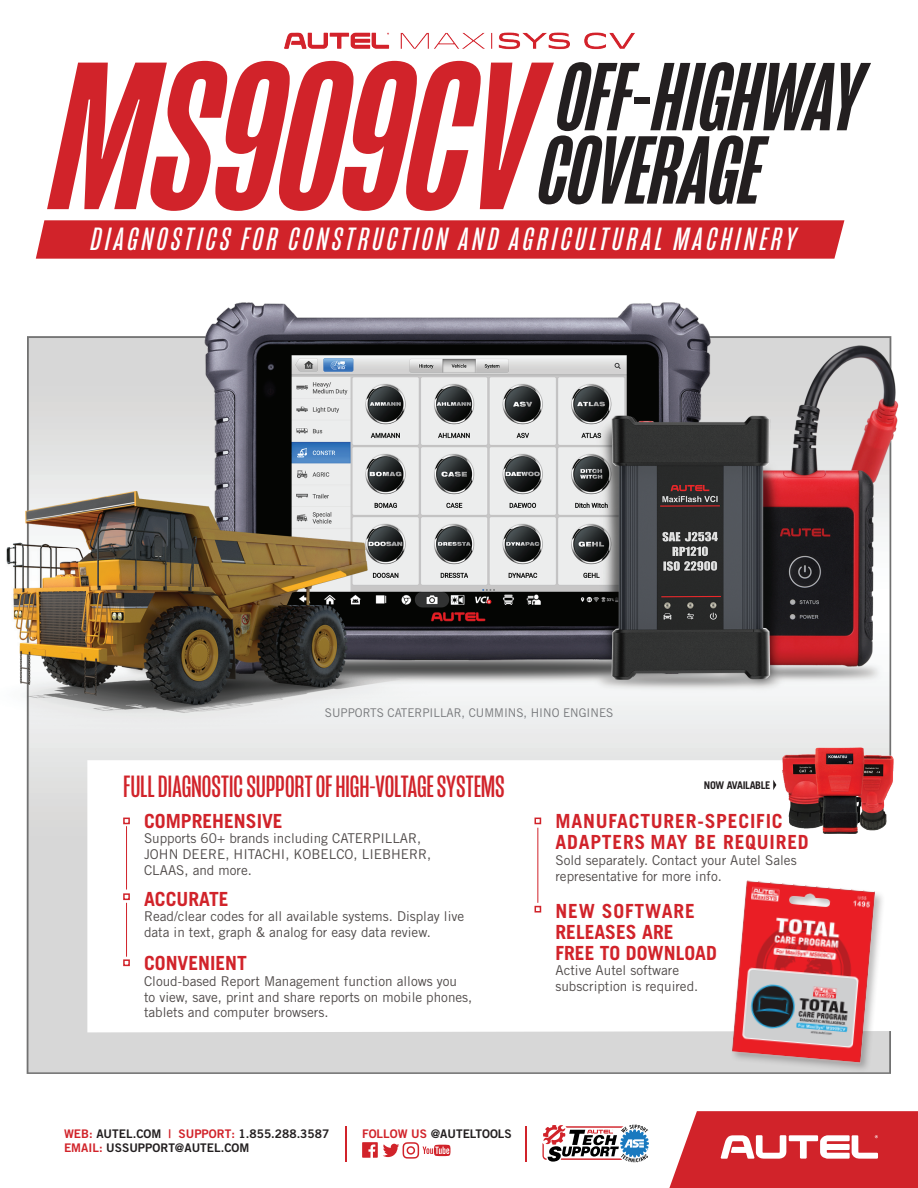
<style>
.page{position:relative;width:918px;height:1188px;background:#fff}
.page>*{position:absolute;margin:0;border:0;box-sizing:border-box;transform-origin:0 0}
.t1{font:italic 500 99.15px/73.3px "Mongoose";letter-spacing:-.005em;color:#231f20}
.t2{font:italic 33px "Mongoose";letter-spacing:.12em;color:#fff}
.t3{font:31.5px "Mongoose";letter-spacing:-.005em;color:#d1232a}
.t4{font:700 19.5px/21px "Trade Gothic LT Std";color:#d1232a}
.t5{font:700 19.5px/21px "Trade Gothic LT Std";letter-spacing:.04em;color:#d1232a}
.t6{font:13.5px/15.8px "Trade Gothic LT Std";color:#504b4a}
.t7{font:12px "Trade Gothic LT Std";color:#76787b}
.t8{font:11.85px/13.8px "Trade Gothic LT Std Bd 2";color:#231f20}
.t9{font:700 10.65px "Trade Gothic LT Std";letter-spacing:-.03em;color:#231f20}
.s1{font-size:215.55px;color:#d1232a}
.s2{color:#d1232a}
</style>
<div class="page">
<div style="left:36px;top:220px;width:808px;height:39px;background:#d1232a"></div>
<img style="left:6px;top:302px;width:893px;height:772px">
<img style="left:6px;top:549px;width:69px;height:97px">
<svg style="left:535px;top:818px;width:6px;height:6px"></svg>
<hr style="left:537px;top:828px;width:1px;height:75px;background:#d1232a">
<div style="left:535px;top:906px;width:6px;height:7px;border:2px solid #d1232a"></div>
<div style="left:730px;top:879px;width:156px;height:194px;background:#231f20;opacity:.3"></div>
<img style="left:710px;top:879px;width:187px;height:187px">
<div style="left:123px;top:818px;width:7px;height:6px;border:2px solid #d1232a"></div>
<div style="left:123px;top:893px;width:7px;height:7px;border:2px solid #d1232a"></div>
<div style="left:123px;top:959px;width:7px;height:7px;border:2px solid #d1232a"></div>
<hr style="left:126px;top:826px;width:1px;height:64px;background:#d1232a">
<hr style="left:126px;top:903px;width:1px;height:54px;background:#d1232a">
<img style="left:782px;top:747px;width:112px;height:90px">
<svg style="left:773px;top:780px;width:3px;height:10px"></svg>
<hr style="left:345px;top:1126px;width:1px;height:36px;background:#d1232a">
<hr style="left:526px;top:1126px;width:1px;height:36px;background:#d1232a">
<svg style="left:362px;top:1142px;width:88px;height:17px"></svg>
<svg style="left:669px;top:1111px;width:249px;height:77px"></svg>
<svg style="left:542px;top:1124px;width:107px;height:39px"></svg>
<img style="left:284px;top:32px;width:351px;height:18px">
<h1 class="t1" style="left:541px;top:62px;width:325px;text-indent:-485px"><span class="s1">MS909CV</span> OFF-HIGHWAY<br>COVERAGE</h1>
<h2 class="t2" style="left:91px;top:221px;width:707px">DIAGNOSTICS FOR CONSTRUCTION AND AGRICULTURAL MACHINERY</h2>
<p class="t7" style="left:325px;top:706px;width:290px">SUPPORTS CATERPILLAR, CUMMINS, HINO ENGINES</p>
<h3 class="t3" style="left:123px;top:769px;width:383px">FULL DIAGNOSTIC SUPPORT OF HIGH-VOLTAGE SYSTEMS</h3>
<p class="t9" style="left:704px;top:778px;width:68px">NOW AVAILABLE</p>
<h3 class="t4" style="left:144px;top:811px;width:140px">COMPREHENSIVE</h3>
<p class="t6" style="left:144px;top:830px;width:289px">Supports 60+ brands including CATERPILLAR,<br>JOHN DEERE, HITACHI, KOBELCO, LIEBHERR,<br>CLAAS, and more.</p>
<h3 class="t4" style="left:144px;top:888px;width:86px">ACCURATE</h3>
<p class="t6" style="left:144px;top:908px;width:322px">Read/clear codes for all available systems. Display live data in text, graph &amp; analog for easy data review.</p>
<h3 class="t4" style="left:144px;top:952px;width:104px">CONVENIENT</h3>
<p class="t6" style="left:144px;top:973px;width:330px">Cloud-based Report Management function allows you<br>to view, save, print and share reports on mobile phones, tablets and computer browsers.</p>
<p class="t8" style="left:64px;top:1127px;width:267px"><span class="s2">WEB:</span> AUTEL.COM <span class="s2">| SUPPORT:</span> 1.855.288.3587<br><span class="s2">EMAIL:</span> USSUPPORT@AUTEL.COM</p>
<p class="t8" style="left:362px;top:1127px;width:151px"><span class="s2">FOLLOW US</span> @AUTELTOOLS</p>
<h3 class="t5" style="left:555px;top:811px;width:255px">MANUFACTURER-SPECIFIC<br>ADAPTERS MAY BE REQUIRED</h3>
<p class="t6" style="left:555px;top:852px;width:243px">Sold separately. Contact your Autel Sales representative for more info.</p>
<h3 class="t4" style="left:555px;top:900px;width:163px">NEW SOFTWARE<br>RELEASES ARE<br>FREE TO DOWNLOAD</h3>
<p class="t6" style="left:555px;top:962px;width:144px">Active Autel software subscription is required.</p>
</div>
